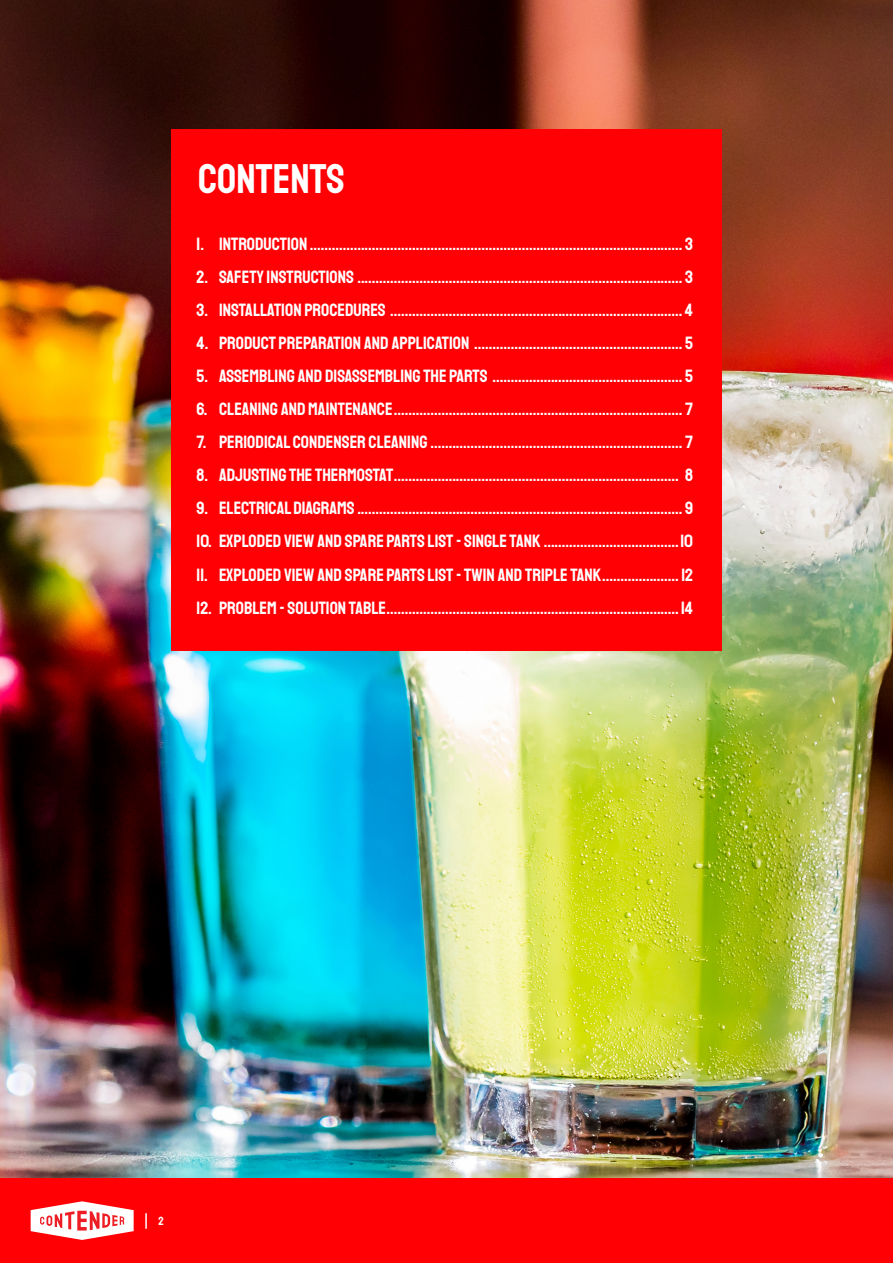
<style>
.page{position:relative;width:893px;height:1263px;background:#fff}
.page>*{position:absolute;margin:0;border:0;box-sizing:border-box;transform-origin:0 0}
.t1{font:42px "Staatliches";color:#fff}
.t2{font:18px "Staatliches";color:#fff}
.t3{font:12px "Staatliches";color:#fff}
</style>
<div class="page">
<img style="left:0;top:0;width:893px;height:1179px">
<div style="left:0;top:1179px;width:893px;height:84px;background:#ff0005"></div>
<svg style="left:31px;top:1201px;width:103px;height:39px"></svg>
<svg style="left:145px;top:1213px;width:2px;height:16px"></svg>
<div style="left:171px;top:129px;width:550px;height:522px;background:#ff0005"></div>
<p class="t1" style="left:198px;top:151px;width:148px">CONTENTS</p>
<p class="t2" style="left:197px;top:232px;width:498px">1. INTRODUCTION ...................................................................................................... 3</p>
<p class="t2" style="left:197px;top:265px;width:498px">2. SAFETY INSTRUCTIONS ......................................................................................... 3</p>
<p class="t2" style="left:197px;top:298px;width:498px">3. INSTALLATION PROCEDURES ................................................................................ 4</p>
<p class="t2" style="left:197px;top:331px;width:498px">4. PRODUCT PREPARATION AND APPLICATION ......................................................... 5</p>
<p class="t2" style="left:197px;top:364px;width:498px">5. ASSEMBLING AND DISASSEMBLING THE PARTS .................................................... 5</p>
<p class="t2" style="left:197px;top:397px;width:498px">6. CLEANING AND MAINTENANCE............................................................................... 7</p>
<p class="t2" style="left:197px;top:430px;width:498px">7. PERIODICAL CONDENSER CLEANING ..................................................................... 7</p>
<p class="t2" style="left:197px;top:463px;width:498px">8. ADJUSTING THE THERMOSTAT.............................................................................. 8</p>
<p class="t2" style="left:197px;top:496px;width:498px">9. ELECTRICAL DIAGRAMS ......................................................................................... 9</p>
<p class="t2" style="left:197px;top:529px;width:498px">10. EXPLODED VIEW AND SPARE PARTS LIST - SINGLE TANK .....................................10</p>
<p class="t2" style="left:197px;top:562px;width:498px">11. EXPLODED VIEW AND SPARE PARTS LIST - TWIN AND TRIPLE TANK..................... 12</p>
<p class="t2" style="left:197px;top:595px;width:498px">12. PROBLEM - SOLUTION TABLE................................................................................ 14</p>
<p class="t3" style="left:159px;top:1213px;width:7px">2</p>
</div>
